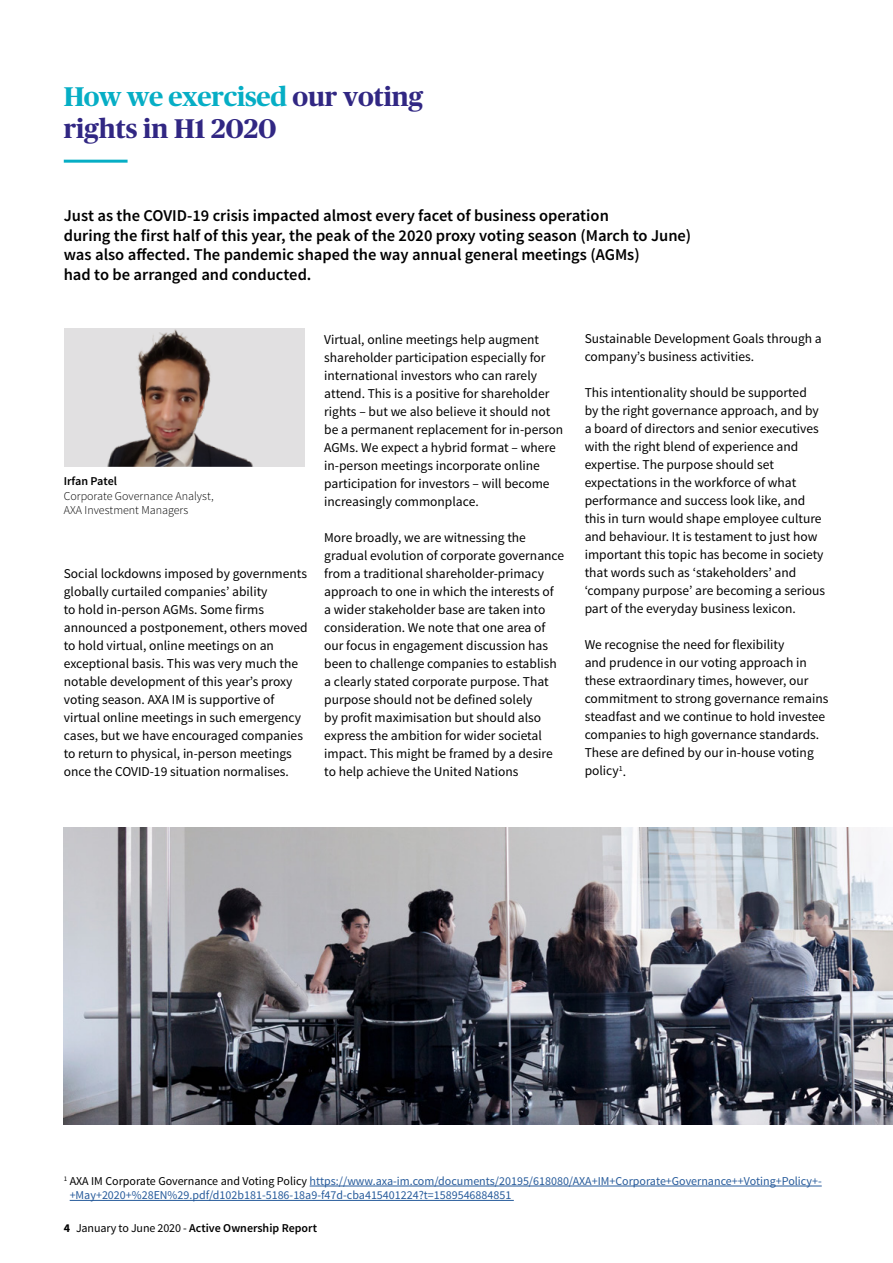
<style>
.page{position:relative;width:893px;height:1263px;background:#fff}
.page>*{position:absolute;margin:0;border:0;box-sizing:border-box;transform-origin:0 0}
.t1{font:700 27px/32.4px "Publico Headline";color:#312783}
.t2{font:600 16.5px/19.5px "Source Sans Pro";color:#000}
.t3{font:13.5px/18px "Source Sans Pro";color:#000}
.t4{font:12px/14.4px "Source Sans Pro";color:#275b9b}
.t5{font:600 12px "Source Sans Pro";color:#000}
.t6{font:300 12px/14.4px "Source Sans Pro";color:#000}
.s1{color:#06aec5}
.s2{color:#000}
.s3{font-weight:700}
.s4{font-weight:400}
</style>
<div class="page">
<div style="left:64px;top:328px;width:241px;height:139px;background:#e1e0e1"></div>
<img style="left:107px;top:329px;width:146px;height:138px">
<hr style="left:64px;top:160px;width:64px;height:3px;background:#06aec5">
<hr style="left:310px;top:1186px;width:512px;height:1px;background:#275b9b">
<hr style="left:70px;top:1200px;width:444px;height:1px;background:#275b9b">
<img style="left:64px;top:827px;width:829px;height:298px">
<h1 class="t1" style="left:64px;top:78px;width:361px"><span class="s1">How we exercised</span> our voting rights in H1 2020</h1>
<p class="t2" style="left:64px;top:207px;width:629px">Just as the COVID-19 crisis impacted almost every facet of business operation<br>during the first half of this year, the peak of the 2020 proxy voting season (March to June) was also affected. The pandemic shaped the way annual general meetings (AGMs)<br>had to be arranged and conducted.</p>
<p class="t5" style="left:64px;top:474px;width:55px">Irfan Patel</p>
<p class="t6" style="left:64px;top:489px;width:151px">Corporate Governance Analyst,<br>AXA Investment Managers</p>
<p class="t3" style="left:64px;top:564px;width:245px">Social lockdowns imposed by governments globally curtailed companies’ ability<br>to hold in-person AGMs. Some firms announced a postponement, others moved to hold virtual, online meetings on an exceptional basis. This was very much the notable development of this year’s proxy voting season. AXA IM is supportive of virtual online meetings in such emergency cases, but we have encouraged companies to return to physical, in-person meetings once the COVID-19 situation normalises.</p>
<p class="t3" style="left:324px;top:330px;width:241px">Virtual, online meetings help augment shareholder participation especially for international investors who can rarely attend. This is a positive for shareholder rights – but we also believe it should not be a permanent replacement for in-person AGMs. We expect a hybrid format – where in-person meetings incorporate online participation for investors – will become increasingly commonplace.</p>
<p class="t3" style="left:324px;top:528px;width:241px">More broadly, we are witnessing the gradual evolution of corporate governance from a traditional shareholder-primacy approach to one in which the interests of<br>a wider stakeholder base are taken into consideration. We note that one area of our focus in engagement discussion has been to challenge companies to establish a clearly stated corporate purpose. That purpose should not be defined solely<br>by profit maximisation but should also express the ambition for wider societal impact. This might be framed by a desire to help achieve the United Nations</p>
<p class="t3" style="left:585px;top:330px;width:239px">Sustainable Development Goals through a company’s business activities.</p>
<p class="t3" style="left:585px;top:384px;width:242px">This intentionality should be supported<br>by the right governance approach, and by a board of directors and senior executives with the right blend of experience and expertise. The purpose should set expectations in the workforce of what performance and success look like, and this in turn would shape employee culture and behaviour. It is testament to just how important this topic has become in society that words such as ‘stakeholders’ and ‘company purpose’ are becoming a serious part of the everyday business lexicon.</p>
<p class="t3" style="left:585px;top:636px;width:245px">We recognise the need for flexibility<br>and prudence in our voting approach in these extraordinary times, however, our commitment to strong governance remains steadfast and we continue to hold investee companies to high governance standards.<br>These are defined by our in-house voting policy<sup>1</sup>.</p>
<p class="t4" style="left:70px;top:1174px;width:754px;text-indent:-6px"><sup>1</sup> <span class="s2">AXA IM Corporate Governance and Voting Policy</span> https://www.axa-im.com/documents/20195/618080/AXA+IM+Corporate+Governance++Voting+Policy+- +May+2020+%28EN%29.pdf/d102b181-5186-18a9-f47d-cba415401224?t=1589546884851</p>
<p class="t5" style="left:64px;top:1220px;width:255px"><span class="s3">4</span> <span class="s4">January to June 2020 -</span> Active Ownership Report</p>
</div>
